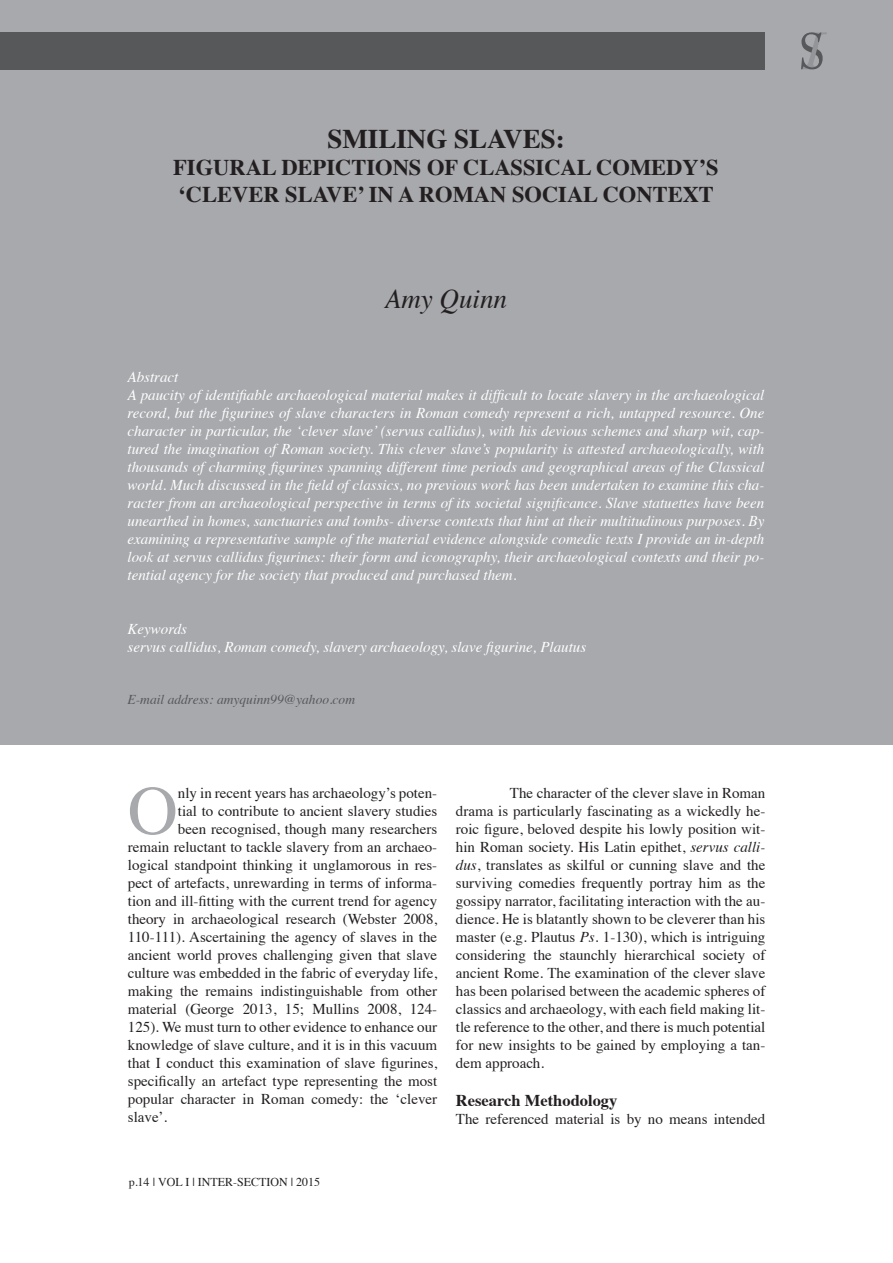
<style>
.page{position:relative;width:893px;height:1263px;background:#fff}
.page>*{position:absolute;margin:0;border:0;box-sizing:border-box;transform-origin:0 0}
.t1{font:69.45px "Times";color:#a8a9ad}
.t2{font:700 27px "Times";color:#231f20}
.t3{font:italic 27px "Times";color:#231f20}
.t4{font:700 22.5px "Times";color:#231f20}
.t5{font:700 16.5px "Times";color:#231f20}
.t6{font:15px/18px "Times";color:#231f20;text-align:justify}
.t7{font:italic 15px/18px "Times";color:#fff;text-align:justify}
.t8{font:italic 13.5px "Times";color:#57585a}
.t9{font:12px "Times";color:#231f20}
.s1{font-style:italic}
</style>
<div class="page">
<div style="left:0;top:0;width:893px;height:744px;background:#a8a9ad"></div>
<div style="left:0;top:32px;width:764px;height:37px;background:#57585a"></div>
<svg style="left:801px;top:32px;width:26px;height:37px"></svg>
<p class="t2" style="left:327px;top:113px;width:239px">SMILING SLAVES:</p>
<p class="t4" style="left:173px;top:146px;width:547px">FIGURAL DEPICTIONS OF CLASSICAL COMEDY’S</p>
<p class="t4" style="left:178px;top:173px;width:537px">‘CLEVER SLAVE’ IN A ROMAN SOCIAL CONTEXT</p>
<p class="t3" style="left:385px;top:276px;width:124px">Amy Quinn</p>
<p class="t7" style="left:128px;top:367px;width:52px">Abstract</p>
<p class="t7" style="left:128px;top:385px;width:638px">A paucity of identifiable archaeological material makes it difficult to locate slavery in the archaeological record, but the figurines of slave characters in Roman comedy represent a rich, untapped resource. One character in particular, the ‘clever slave’ (servus callidus), with his devious schemes and sharp wit, cap&shy;tured the imagination of Roman society. This clever slave’s popularity is attested archaeologically, with thousands of charming figurines spanning different time periods and geographical areas of the Classical world. Much discussed in the field of classics, no previous work has been undertaken to examine this cha&shy;racter from an archaeological perspective in terms of its societal significance. Slave statuettes have been unearthed in homes, sanctuaries and tombs- diverse contexts that hint at their multitudinous purposes. By examining a representative sample of the material evidence alongside comedic texts I provide an in-depth look at servus callidus figurines: their form and iconography, their archaeological contexts and their po&shy;tential agency for the society that produced and purchased them.</p>
<p class="t7" style="left:128px;top:619px;width:61px">Keywords</p>
<p class="t7" style="left:128px;top:637px;width:460px">servus callidus, Roman comedy, slavery archaeology, slave figurine, Plautus</p>
<p class="t8" style="left:128px;top:688px;width:229px">E-mail address: amyquinn99@yahoo.com</p>
<p class="t1" style="left:128px;top:746px;width:52px">O</p>
<p class="t6" style="left:178px;top:783px;width:261px">nly in recent years has archaeology’s poten-</p>
<p class="t6" style="left:178px;top:801px;width:261px">tial to contribute to ancient slavery studies</p>
<p class="t6" style="left:178px;top:819px;width:261px">been recognised, though many researchers</p>
<p class="t6" style="left:128px;top:837px;width:311px">remain reluctant to tackle slavery from an archaeo-</p>
<p class="t6" style="left:128px;top:855px;width:311px">logical standpoint thinking it unglamorous in res-</p>
<p class="t6" style="left:128px;top:873px;width:311px">pect of artefacts, unrewarding in terms of informa-</p>
<p class="t6" style="left:128px;top:891px;width:311px">tion and ill-fitting with the current trend for agency</p>
<p class="t6" style="left:128px;top:909px;width:311px">theory in archaeological research (Webster 2008,</p>
<p class="t6" style="left:128px;top:927px;width:311px">110-111). Ascertaining the agency of slaves in the</p>
<p class="t6" style="left:128px;top:945px;width:311px">ancient world proves challenging given that slave</p>
<p class="t6" style="left:128px;top:963px;width:311px">culture was embedded in the fabric of everyday life,</p>
<p class="t6" style="left:128px;top:981px;width:311px">making the remains indistinguishable from other</p>
<p class="t6" style="left:128px;top:999px;width:311px">material (George 2013, 15; Mullins 2008, 124-</p>
<p class="t6" style="left:128px;top:1017px;width:311px">125). We must turn to other evidence to enhance our</p>
<p class="t6" style="left:128px;top:1035px;width:311px">knowledge of slave culture, and it is in this vacuum</p>
<p class="t6" style="left:128px;top:1053px;width:311px">that I conduct this examination of slave figurines,</p>
<p class="t6" style="left:128px;top:1071px;width:311px">specifically an artefact type representing the most</p>
<p class="t6" style="left:128px;top:1089px;width:311px">popular character in Roman comedy: the ‘clever</p>
<p class="t6" style="left:128px;top:1107px;width:41px">slave’.</p>
<p class="t6" style="left:456px;top:783px;width:311px;text-indent:54px">The character of the clever slave in Roman drama is particularly fascinating as a wickedly he&shy;roic figure, beloved despite his lowly position wit&shy;hin Roman society. His Latin epithet, <span class="s1">servus calli&shy;dus</span>, translates as skilful or cunning slave and the surviving comedies frequently portray him as the gossipy narrator, facilitating interaction with the au&shy;dience. He is blatantly shown to be cleverer than his master (e.g. Plautus <span class="s1">Ps</span>. 1-130), which is intriguing considering the staunchly hierarchical society of ancient Rome. The examination of the clever slave has been polarised between the academic spheres of classics and archaeology, with each field making lit&shy;tle reference to the other, and there is much potential for new insights to be gained by employing a tan&shy;dem approach.</p>
<p class="t5" style="left:456px;top:1084px;width:163px">Research Methodology</p>
<p class="t6" style="left:456px;top:1108px;width:311px">The referenced material is by no means intended</p>
<p class="t9" style="left:129px;top:1171px;width:193px">p. | VOL I | INTER-SECTION | 2015</p>
<p class="t9" style="left:137px;top:1171px;width:13px">14</p>
</div>
